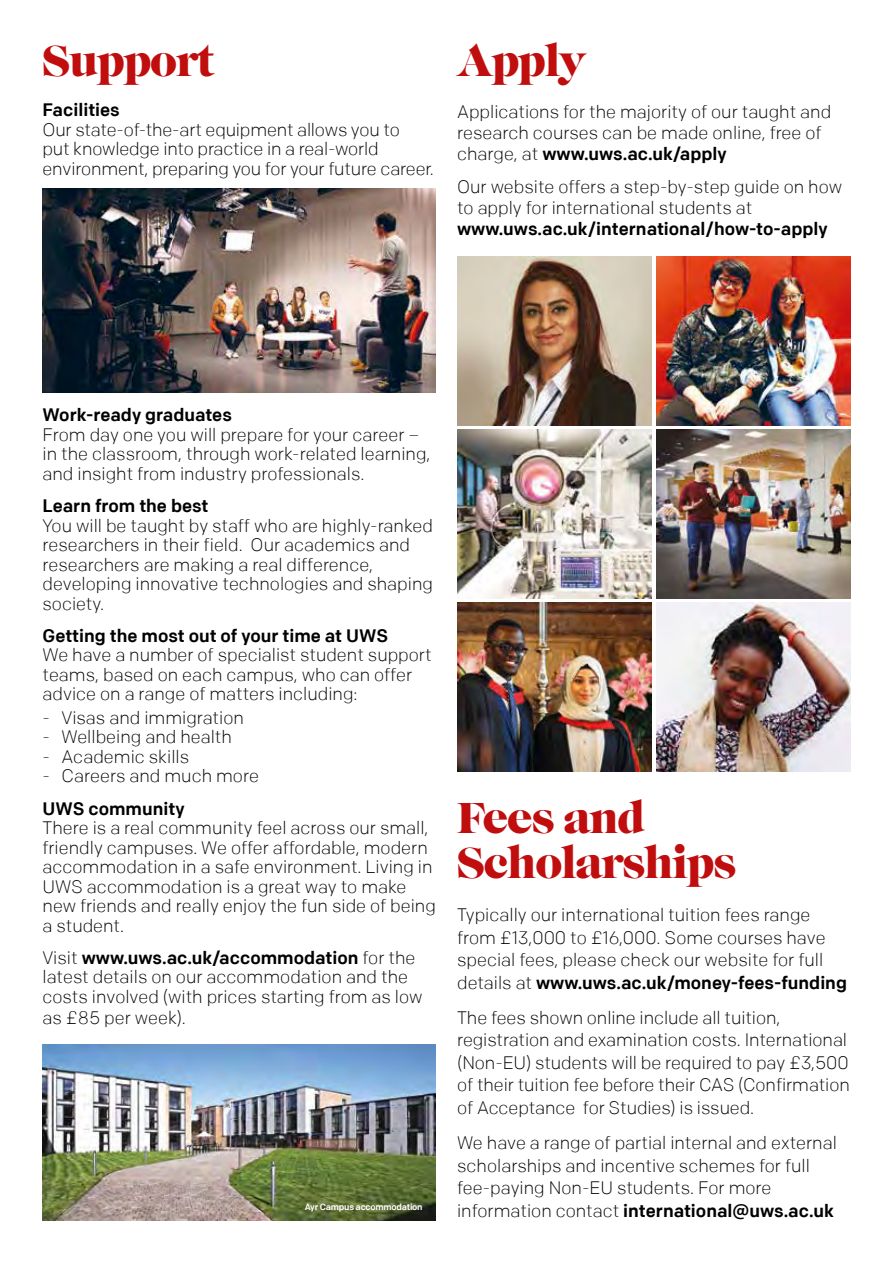
<style>
.page{position:relative;width:893px;height:1263px;background:#fff}
.page>*{position:absolute;margin:0;border:0;box-sizing:border-box;transform-origin:0 0}
.t1{font:45px/45px "Caslon Graphique EF";letter-spacing:-.025em;color:#c00d0e}
.t2{font:300 18px/19.5px "Chrono Web";color:#000}
.t3{font:500 18px "Chrono Web";color:#000}
.t4{font:500 9px "Chrono Web";letter-spacing:-.025em;color:#fff}
.s1{font-weight:500}
</style>
<div class="page">
<img style="left:43px;top:188px;width:392px;height:205px">
<img style="left:657px;top:256px;width:193px;height:169px">
<img style="left:457px;top:256px;width:194px;height:169px">
<img style="left:657px;top:429px;width:193px;height:169px">
<img style="left:657px;top:603px;width:193px;height:168px">
<img style="left:457px;top:429px;width:194px;height:169px">
<img style="left:457px;top:603px;width:194px;height:169px">
<img style="left:43px;top:1045px;width:392px;height:175px">
<h1 class="t1" style="left:43px;top:38px;width:173px">Support</h1>
<p class="t3" style="left:43px;top:100px;width:79px">Facilities</p>
<p class="t2" style="left:43px;top:120px;width:393px">Our state-of-the-art equipment allows you to<br>put knowledge into practice in a real-world environment, preparing you for your future career.</p>
<h1 class="t1" style="left:457px;top:38px;width:130px">Apply</h1>
<p class="t2" style="left:457px;top:101px;width:376px;line-height:21px">Applications for the majority of our taught and research courses can be made online, free of charge, at <span class="s1">www.uws.ac.uk/apply</span></p>
<p class="t2" style="left:457px;top:177px;width:386px;line-height:21px">Our website offers a step-by-step guide on how to apply for international students at</p>
<p class="t3" style="left:457px;top:219px;width:372px">www.uws.ac.uk/international/how-to-apply</p>
<p class="t3" style="left:43px;top:405px;width:191px">Work-ready graduates</p>
<p class="t2" style="left:43px;top:425px;width:390px">From day one you will prepare for your career – in the classroom, through work-related learning, and insight from industry professionals.</p>
<p class="t3" style="left:43px;top:496px;width:167px">Learn from the best</p>
<p class="t2" style="left:43px;top:515px;width:392px">You will be taught by staff who are highly-ranked researchers in their field. Our academics and researchers are making a real difference, developing innovative technologies and shaping society.</p>
<p class="t3" style="left:43px;top:625px;width:347px">Getting the most out of your time at UWS</p>
<p class="t2" style="left:43px;top:645px;width:391px">We have a number of specialist student support teams, based on each campus, who can offer advice on a range of matters including:</p>
<p class="t2" style="left:43px;top:708px;width:203px">- Visas and immigration</p>
<p class="t2" style="left:43px;top:727px;width:191px">- Wellbeing and health</p>
<p class="t2" style="left:43px;top:747px;width:148px">- Academic skills</p>
<p class="t2" style="left:43px;top:766px;width:218px">- Careers and much more</p>
<p class="t3" style="left:43px;top:798px;width:144px">UWS community</p>
<p class="t2" style="left:43px;top:818px;width:395px">There is a real community feel across our small, friendly campuses. We offer affordable, modern accommodation in a safe environment. Living in UWS accommodation is a great way to make new friends and really enjoy the fun side of being a student.</p>
<p class="t2" style="left:43px;top:948px;width:381px;line-height:20px">Visit <span class="s1">www.uws.ac.uk/accommodation</span> for the latest details on our accommodation and the costs involved (with prices starting from as low as £85 per week).</p>
<p class="t4" style="left:305px;top:1202px;width:119px">Ayr Campus accommodation</p>
<h1 class="t1" style="left:457px;top:795px;width:281px">Fees and<br>Scholarships</h1>
<p class="t2" style="left:457px;top:903px;width:391px;line-height:22.5px">Typically our international tuition fees range from £13,000 to £16,000. Some courses have special fees, please check our website for full details at <span class="s1">www.uws.ac.uk/money-fees-funding</span></p>
<p class="t2" style="left:457px;top:1006px;width:394px;line-height:22.5px">The fees shown online include all tuition, registration and examination costs. International (Non-EU) students will be required to pay £3,500 of their tuition fee before their CAS (Confirmation of Acceptance for Studies) is issued.</p>
<p class="t2" style="left:457px;top:1131px;width:381px;line-height:22.5px">We have a range of partial internal and external scholarships and incentive schemes for full fee-paying Non-EU students. For more information contact <span class="s1">international@uws.ac.uk</span></p>
</div>
